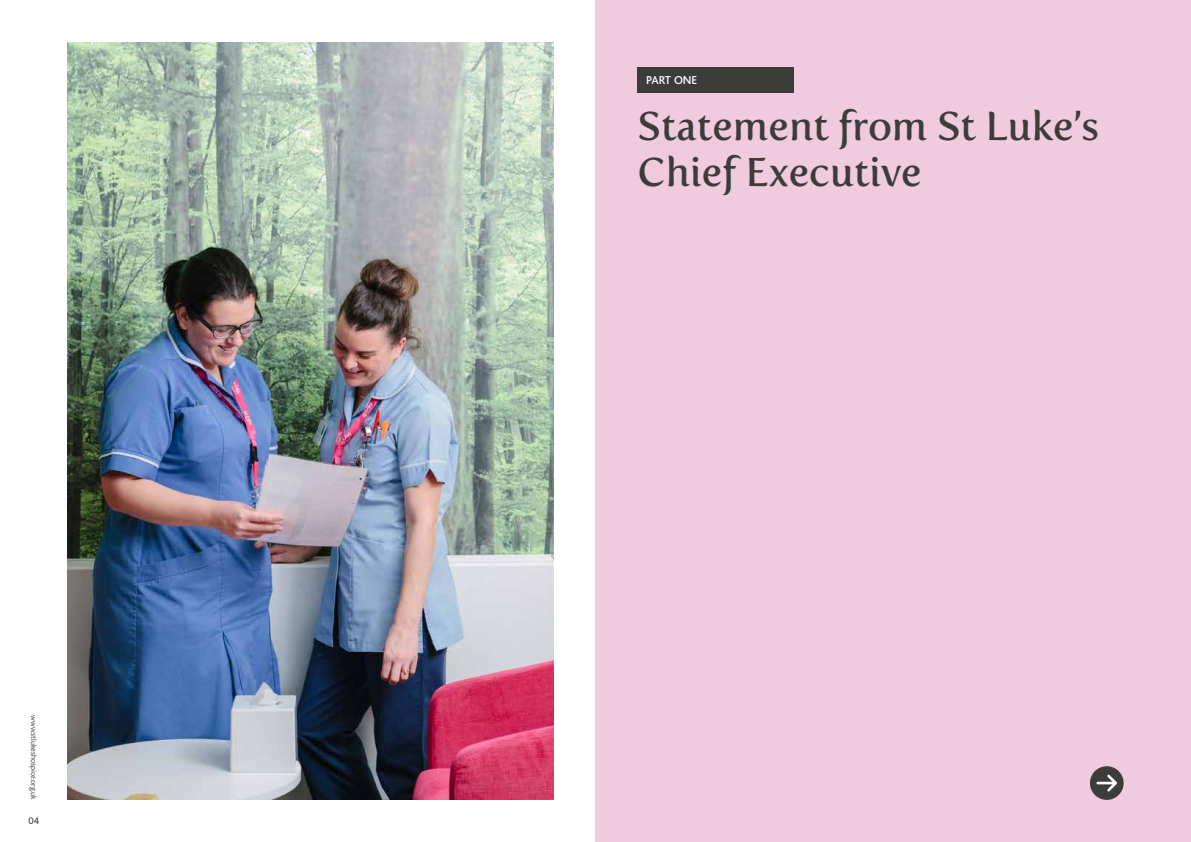
<style>
.page{position:relative;width:1191px;height:842px;background:#fff}
.page>*{position:absolute;margin:0;border:0;box-sizing:border-box;transform-origin:0 0}
.t1{font:40px/46px "Fertigo Pro";color:#3c3c3b}
.t2{font:500 12px "Bliss";color:#fff}
.t3{font:10px "Bliss";color:#3c3c3b}
.t4{font:300 8px "Bliss";color:#3c3c3b}
</style>
<div class="page">
<div style="left:595px;top:0;width:596px;height:842px;background:#f0cbde"></div>
<div style="left:637px;top:67px;width:157px;height:26px;background:#3c3c3b"></div>
<div style="left:1090px;top:766px;width:33px;height:34px;background:#3c3c3b;border-radius:50%"></div>
<svg style="left:1096px;top:774px;width:21px;height:18px"></svg>
<img style="left:67px;top:42px;width:486px;height:758px">
<p class="t4" style="left:38px;top:715px;width:86px;rotate:90deg">www.stlukeshospice.org.uk</p>
<p class="t3" style="left:28px;top:816px;width:12px">04</p>
<p class="t2" style="left:646px;top:74px;width:53px">PART ONE</p>
<p class="t1" style="left:637px;top:104px;width:463px">Statement from St Luke’s<br>Chief Executive</p>
</div>
